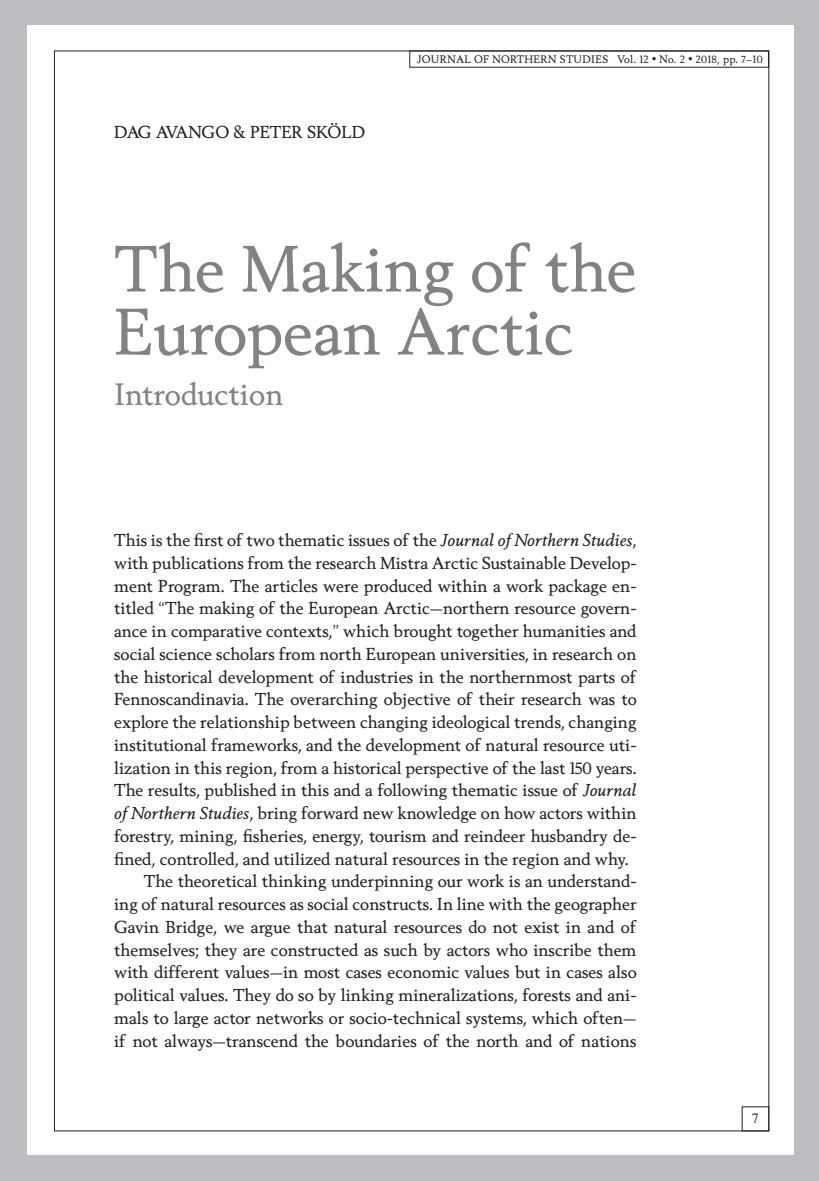
<style>
.page{position:relative;width:819px;height:1181px;background:#fff}
.page>*{position:absolute;margin:0;border:0;box-sizing:border-box;transform-origin:0 0}
.t1{font:63px/63px "Berling Nova Text";color:#808285}
.t2{font:29.75px "Berling Nova Text";color:#808285}
.t3{font:16.62px "Berling Nova Text";color:#231f20}
.t4{font:14px "Times";color:#231f20}
.t5{font:10.5px "Berling Nova Text";letter-spacing:.03em;color:#231f20}
.s1{font-style:italic}
</style>
<div class="page">
<div style="left:794px;top:0;width:25px;height:1181px;background:#bcbdc0"></div>
<div style="left:1px;top:0;width:818px;height:25px;background:#bcbdc0"></div>
<div style="left:1px;top:1155px;width:818px;height:26px;background:#bcbdc0"></div>
<div style="left:0;top:0;width:26px;height:1181px;background:#bcbdc0"></div>
<p class="t3" style="left:114px;top:121px;width:252px">DAG AVANGO &amp; PETER SKÖLD</p>
<p class="t5" style="left:417px;top:52px;width:347px">JOURNAL OF NORTHERN STUDIES Vol. 12 <sup>•</sup> No. 2 <sup>•</sup> 2018, pp. 7–10</p>
<h1 class="t1" style="left:114px;top:236px;width:524px">The Making of the<br>European Arctic</h1>
<h2 class="t2" style="left:114px;top:375px;width:171px">Introduction</h2>
<p class="t3" style="left:114px;top:529px;width:524px">This is the first of two thematic issues of the <span class="s1">Journal of Northern Studies</span>,</p>
<p class="t3" style="left:114px;top:552px;width:524px">with publications from the research Mistra Arctic Sustainable Develop-</p>
<p class="t3" style="left:114px;top:575px;width:524px">ment Program. The articles were produced within a work package en-</p>
<p class="t3" style="left:114px;top:597px;width:524px">titled “The making of the European Arctic—northern resource govern-</p>
<p class="t3" style="left:114px;top:620px;width:524px">ance in comparative contexts,” which brought together humanities and</p>
<p class="t3" style="left:114px;top:643px;width:524px">social science scholars from north European universities, in research on</p>
<p class="t3" style="left:114px;top:666px;width:524px">the historical development of industries in the northernmost parts of</p>
<p class="t3" style="left:114px;top:688px;width:524px">Fennoscandinavia. The overarching objective of their research was to</p>
<p class="t3" style="left:114px;top:711px;width:524px">explore the relationship between changing ideological trends, changing</p>
<p class="t3" style="left:114px;top:734px;width:524px">institutional frameworks, and the development of natural resource uti-</p>
<p class="t3" style="left:114px;top:757px;width:524px">lization in this region, from a historical perspective of the last 150 years.</p>
<p class="t3" style="left:114px;top:779px;width:524px">The results, published in this and a following thematic issue of <span class="s1">Journal</span></p>
<p class="t3" style="left:114px;top:802px;width:524px"><span class="s1">of Northern Studies</span>, bring forward new knowledge on how actors within</p>
<p class="t3" style="left:114px;top:825px;width:524px">forestry, mining, fisheries, energy, tourism and reindeer husbandry de-</p>
<p class="t3" style="left:114px;top:848px;width:516px">fined, controlled, and utilized natural resources in the region and why.</p>
<p class="t3" style="left:144px;top:870px;width:494px">The theoretical thinking underpinning our work is an understand-</p>
<p class="t3" style="left:114px;top:893px;width:524px">ing of natural resources as social constructs. In line with the geographer</p>
<p class="t3" style="left:114px;top:916px;width:524px">Gavin Bridge, we argue that natural resources do not exist in and of</p>
<p class="t3" style="left:114px;top:939px;width:524px">themselves; they are constructed as such by actors who inscribe them</p>
<p class="t3" style="left:114px;top:961px;width:524px">with different values—in most cases economic values but in cases also</p>
<p class="t3" style="left:114px;top:984px;width:524px">political values. They do so by linking mineralizations, forests and ani-</p>
<p class="t3" style="left:114px;top:1007px;width:524px">mals to large actor networks or socio-technical systems, which often—</p>
<p class="t3" style="left:114px;top:1030px;width:524px">if not always—transcend the boundaries of the north and of nations</p>
<p class="t4" style="left:751px;top:1105px;width:8px">7</p>
</div>
